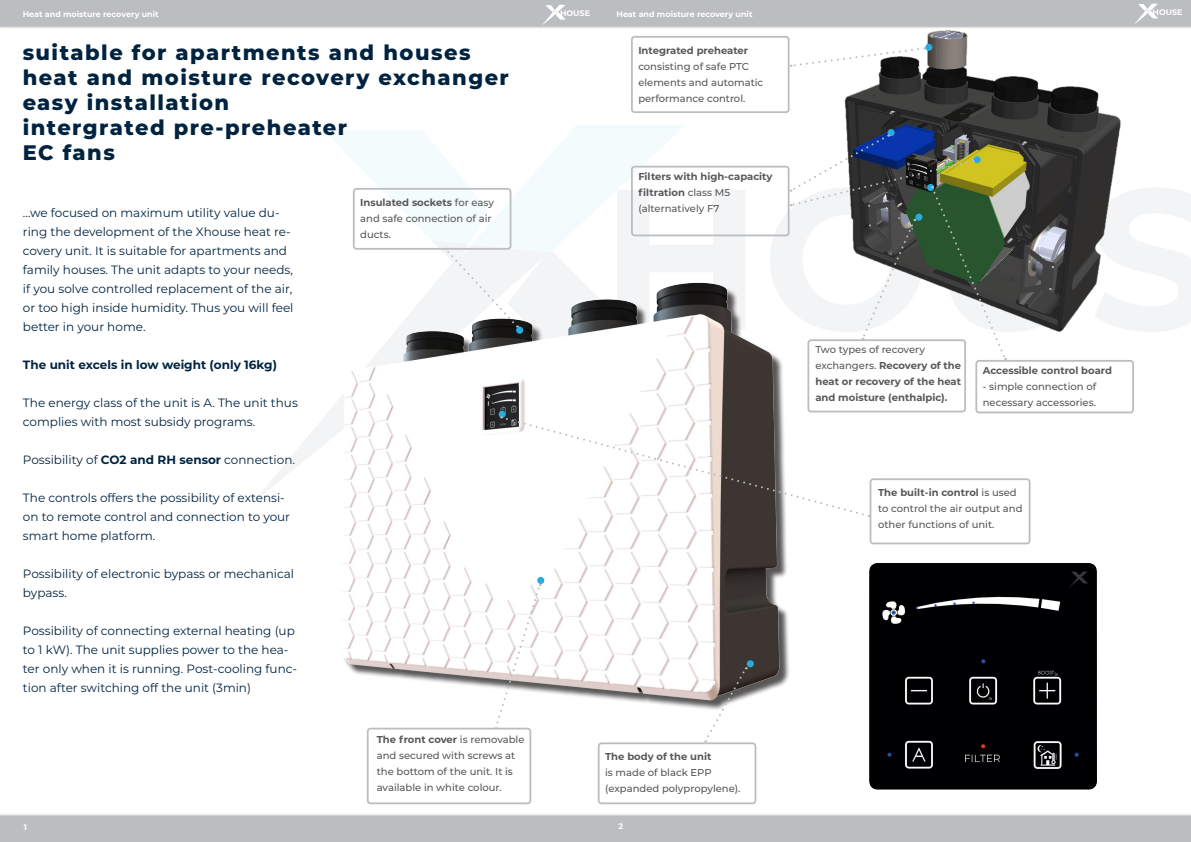
<style>
.page{position:relative;width:1191px;height:842px;background:#fff}
.page>*{position:absolute;margin:0;border:0;box-sizing:border-box;transform-origin:0 0}
.t1{font:800 21px "Montserrat";letter-spacing:.07em;color:#002340}
.t2{font:12px/19px "Montserrat";color:#002340}
.t3{font:700 12px "Montserrat";color:#002340}
.t4{font:500 10px/16px "Montserrat";color:#57585a}
.t5{font:700 10px/16px "Montserrat";color:#57585a}
.t6{font:700 8px "Montserrat";color:#fff}
.s1{font-weight:700}
.s2{font-weight:500}
</style>
<div class="page">
<div style="left:0;top:0;width:1191px;height:29px;background:#bcbdc0"></div>
<svg style="left:542px;top:5px;width:24px;height:20px"></svg>
<div style="left:0;top:814px;width:1191px;height:28px;background:#bcbdc0"></div>
<img style="left:826px;top:27px;width:322px;height:305px">
<svg style="left:257px;top:426px;width:60px;height:73px"></svg>
<img style="left:317px;top:282px;width:495px;height:427px">
<div style="left:747px;top:660px;width:7px;height:7px;background:#29abe2;border-radius:50%"></div>
<div style="left:598px;top:742px;width:158px;height:62px;border:2px solid #bcbdc0;border-radius:3px"></div>
<svg style="left:705px;top:667px;width:42px;height:75px"></svg>
<svg style="left:790px;top:47px;width:135px;height:21px"></svg>
<div style="left:925px;top:44px;width:7px;height:7px;background:#29abe2;border-radius:50%"></div>
<div style="left:631px;top:36px;width:158px;height:77px;border:2px solid #bcbdc0;border-radius:3px"></div>
<div style="left:631px;top:166px;width:158px;height:70px;border:2px solid #bcbdc0;border-radius:3px"></div>
<div style="left:887px;top:129px;width:7px;height:7px;background:#29abe2;border-radius:50%"></div>
<div style="left:807px;top:339px;width:159px;height:73px;border:2px solid #bcbdc0;border-radius:3px"></div>
<svg style="left:790px;top:135px;width:216px;height:225px"></svg>
<div style="left:975px;top:360px;width:159px;height:53px;border:2px solid #bcbdc0;border-radius:3px"></div>
<div style="left:367px;top:728px;width:164px;height:76px;border:2px solid #bcbdc0;border-radius:3px"></div>
<svg style="left:495px;top:584px;width:46px;height:145px"></svg>
<div style="left:537px;top:577px;width:7px;height:7px;background:#29abe2;border-radius:50%"></div>
<div style="left:498px;top:411px;width:8px;height:7px;background:#29abe2;border-radius:50%"></div>
<svg style="left:501px;top:416px;width:368px;height:101px"></svg>
<div style="left:869px;top:478px;width:161px;height:66px;border:2px solid #bcbdc0;border-radius:3px"></div>
<svg style="left:323px;top:125px;width:363px;height:203px"></svg>
<div style="left:516px;top:327px;width:7px;height:7px;background:#29abe2;border-radius:50%"></div>
<div style="left:353px;top:188px;width:158px;height:62px;border:2px solid #bcbdc0;border-radius:3px"></div>
<img style="left:869px;top:563px;width:228px;height:227px">
<svg style="left:1135px;top:4px;width:23px;height:20px"></svg>
<p class="t6" style="left:23px;top:8px;width:137px">Heat and moisture recovery unit</p>
<p class="t6" style="left:560px;top:8px;width:31px">HOUSE</p>
<p class="t6" style="left:616px;top:9px;width:137px">Heat and moisture recovery unit</p>
<p class="t1" style="left:23px;top:37px;width:449px">suitable for apartments and houses</p>
<p class="t1" style="left:23px;top:62px;width:488px">heat and moisture recovery exchanger</p>
<p class="t1" style="left:23px;top:87px;width:208px">easy installation</p>
<p class="t1" style="left:23px;top:112px;width:326px">intergrated pre-preheater</p>
<p class="t1" style="left:23px;top:137px;width:94px">EC fans</p>
<p class="t2" style="left:23px;top:203px;width:272px">...we focused on maximum utility value du&shy;ring the development of the Xhouse heat re&shy;covery unit. It is suitable for apartments and family houses. The unit adapts to your needs, if you solve controlled replacement of the air, or too high inside humidity. Thus you will feel better in your home.</p>
<p class="t3" style="left:23px;top:356px;width:255px">The unit excels in low weight (only 16kg)</p>
<p class="t2" style="left:23px;top:393px;width:276px">The energy class of the unit is A. The unit thus complies with most subsidy programs.</p>
<p class="t2" style="left:23px;top:450px;width:273px">Possibility of <span class="s1">CO2 and RH sensor</span> connection.</p>
<p class="t2" style="left:23px;top:488px;width:269px">The controls offers the possibility of extensi&shy;on to remote control and connection to your smart home platform.</p>
<p class="t2" style="left:23px;top:564px;width:273px">Possibility of electronic bypass or mechanical bypass.</p>
<p class="t2" style="left:23px;top:621px;width:276px">Possibility of connecting external heating (up to 1 kW). The unit supplies power to the hea&shy;ter only when it is running. Post-cooling func&shy;tion after switching off the unit (3min)</p>
<p class="t4" style="left:360px;top:194px;width:135px"><span class="s1">Insulated sockets</span> for easy and safe connection of air ducts.</p>
<p class="t4" style="left:377px;top:731px;width:149px"><span class="s1">The front cover</span> is removable and secured with screws at the bottom of the unit. It is available in white colour.</p>
<p class="t4" style="left:638px;top:42px;width:126px"><span class="s1">Integrated preheater </span>consisting of safe PTC elements and automatic performance control.</p>
<p class="t5" style="left:638px;top:168px;width:136px">Filters with high-capacity filtration <span class="s2">class M5 (alternatively F7</span></p>
<p class="t4" style="left:605px;top:748px;width:137px"><span class="s1">The body of the unit<br></span>is made of black EPP (expanded polypropylene).</p>
<p class="t6" style="left:24px;top:821px;width:5px">1</p>
<p class="t6" style="left:618px;top:820px;width:6px">2</p>
<p class="t6" style="left:1152px;top:7px;width:31px">HOUSE</p>
<p class="t5" style="left:815px;top:341px;width:147px"><span class="s2">Two types of recovery exchangers.</span> Recovery of the heat or recovery of the heat and moisture (enthalpic).</p>
<p class="t5" style="left:982px;top:362px;width:131px">Accessible control board</p>
<p class="t4" style="left:982px;top:378px;width:115px">- simple connection of necessary accessories.</p>
<p class="t4" style="left:878px;top:484px;width:146px"><span class="s1">The built-in control</span> is used to control the air output and other functions of unit.</p>
</div>
